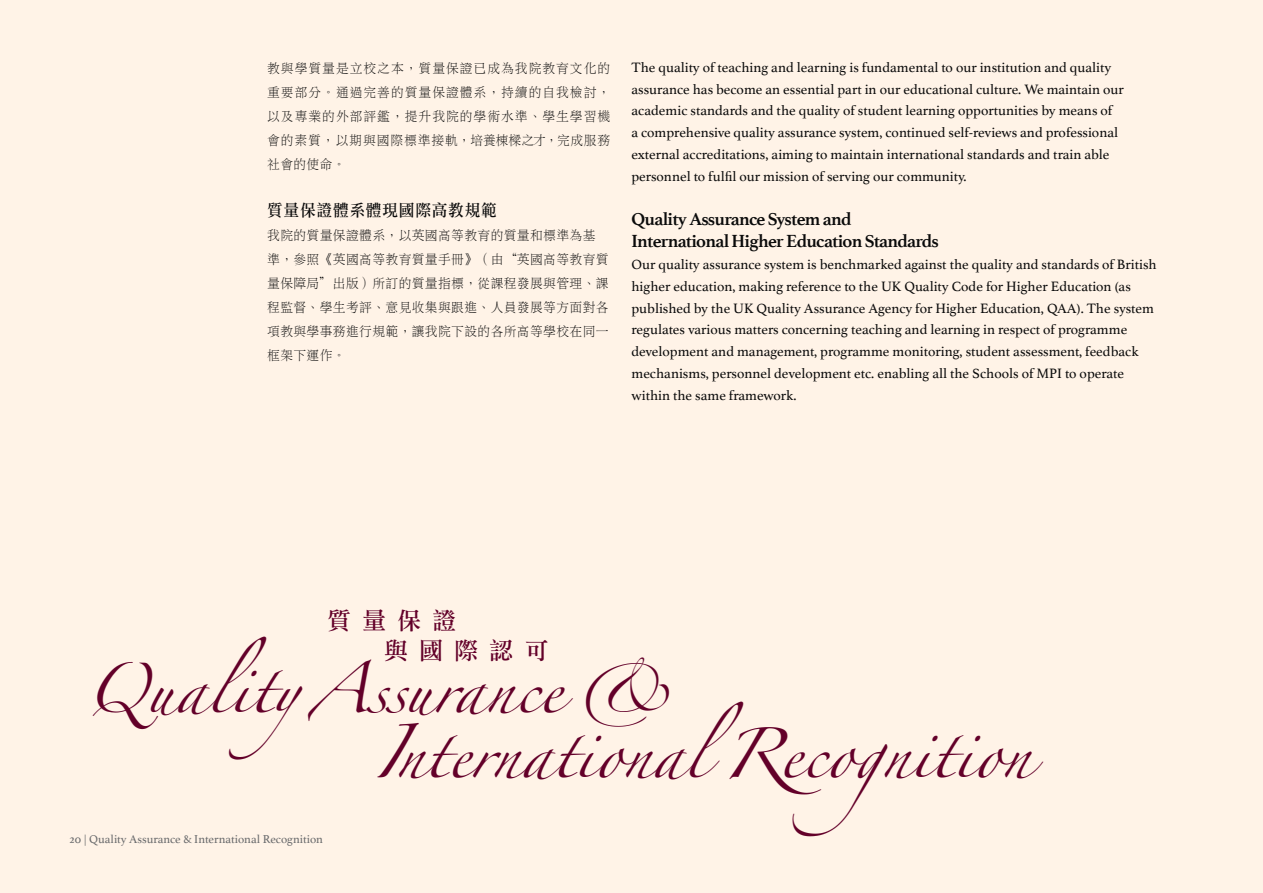
<style>
.page{position:relative;width:1263px;height:893px;background:#fff3e7}
.page>*{position:absolute;margin:0;border:0;box-sizing:border-box;transform-origin:0 0}
.t1{font:45px "Zapfino";color:#630029}
.t2{font:24px/30px "DF Li Song HK W5";letter-spacing:.46em;color:#630029}
.t3{font:700 18.45px/22.5px "Athelas";letter-spacing:-.04em;color:#0a0a0a}
.t4{font:16.5px "DF Li Song HK W5";letter-spacing:.05em;color:#0a0a0a;scale:.95 1}
.t5{font:14.25px/21.8px "Athelas";color:#0a0a0a}
.t6{font:13.5px/24px "DF Li Song HK W3";letter-spacing:.025em;color:#0a0a0a;text-align:justify;scale:.95 1}
.t7{font:12px "Athelas";color:#696a6c}
.s1{font-size:48.6px}
</style>
<div class="page">
<p class="t6" style="left:267px;top:56px;width:363px">教與學質量是立校之本，質量保證已成為我院教育文化的重要部分。通過完善的質量保證體系，持續的自我檢討，以及專業的外部評鑑，提升我院的學術水準、學生學習機會的素質，以期與國際標準接軌，培養棟樑之才，完成服務社會的使命。</p>
<p class="t4" style="left:267px;top:201px;width:243px">質量保證體系體現國際高教規範</p>
<p class="t6" style="left:267px;top:223px;width:361px;text-align:left">我院的質量保證體系，以英國高等教育的質量和標準為基準，參照《英國高等教育質量手冊》（由“英國高等教育質量保障局”出版）所訂的質量指標，從課程發展與管理、課程監督、學生考評、意見收集與跟進、人員發展等方面對各項教與學事務進行規範，讓我院下設的各所高等學校在同一框架下運作。</p>
<p class="t5" style="left:631px;top:56px;width:494px">The quality of teaching and learning is fundamental to our institution and quality assurance has become an essential part in our educational culture. We maintain our academic standards and the quality of student learning opportunities by means of<br>a comprehensive quality assurance system, continued self-reviews and professional external accreditations, aiming to maintain international standards and train able personnel to fulfil our mission of serving our community.</p>
<p class="t3" style="left:631px;top:207px;width:309px">Quality Assurance System and<br>International Higher Education Standards</p>
<p class="t5" style="left:631px;top:253px;width:527px">Our quality assurance system is benchmarked against the quality and standards of British higher education, making reference to the UK Quality Code for Higher Education (as published by the UK Quality Assurance Agency for Higher Education, QAA). The system regulates various matters concerning teaching and learning in respect of programme development and management, programme monitoring, student assessment, feedback mechanisms, personnel development etc. enabling all the Schools of MPI to operate within the same framework.</p>
<h2 class="t2" style="left:384px;top:604px;width:166px;text-indent:-57px">質量保證<br>與國際認可</h2>
<h1 class="t1" style="left:85px;top:670px;width:594px">QualityAssurance &amp;</h1>
<h1 class="t1" style="left:373px;top:735px;width:660px"><span class="s1">I</span>nternationalRecognition</h1>
<p class="t7" style="left:70px;top:829px;width:255px">20 | Quality Assurance &amp; International Recognition</p>
</div>
